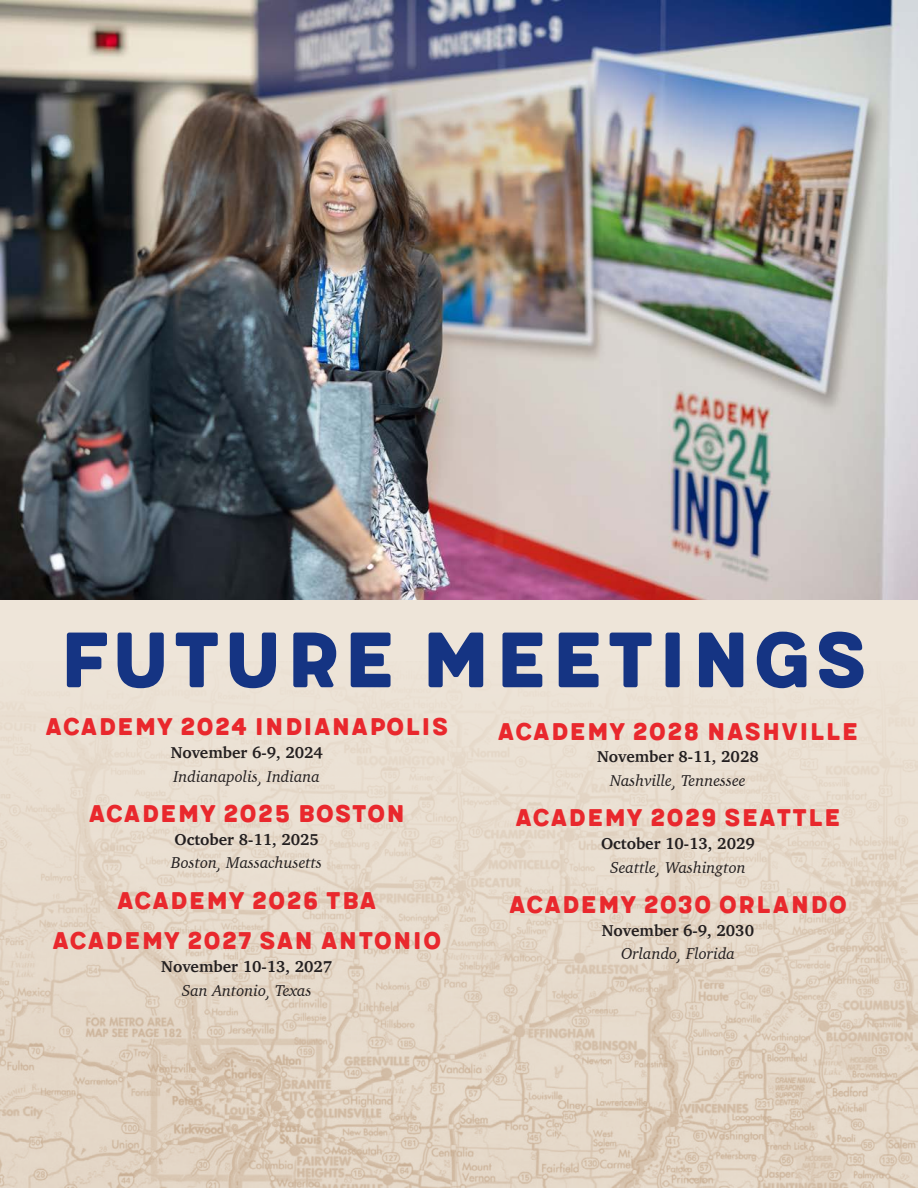
<style>
.page{position:relative;width:918px;height:1188px;background:#eee5d9}
.page>*{position:absolute;margin:0;border:0;box-sizing:border-box;transform-origin:0 0}
.t1{font:96.3px "Meltow San 300";color:#153483}
.t2{font:30px/40.5px "Meltow San 300";color:#e9282d;text-align:center}
.t3{font:italic 16.2px "Charter";color:#231f20}
.t4{font:700 16.2px "Charter";color:#231f20}
</style>
<div class="page">
<img style="left:0;top:698px;width:918px;height:490px">
<img style="left:0;top:0;width:918px;height:600px">
<h1 class="t1" style="left:57px;top:618px;width:813px">Future Meetings</h1>
<p class="t2" style="left:497px;top:714px;width:363px">Academy 2028 Nashville</p>
<p class="t4" style="left:597px;top:746px;width:163px">November 8-11, 2028</p>
<p class="t3" style="left:610px;top:770px;width:137px">Nashville, Tennessee</p>
<p class="t2" style="left:515px;top:801px;width:328px">Academy 2029 Seattle</p>
<p class="t4" style="left:601px;top:833px;width:155px">October 10-13, 2029</p>
<p class="t3" style="left:610px;top:857px;width:137px">Seattle, Washington</p>
<p class="t2" style="left:508px;top:888px;width:341px">Academy 2030 Orlando</p>
<p class="t4" style="left:602px;top:920px;width:154px">November 6-9, 2030</p>
<p class="t3" style="left:621px;top:944px;width:115px">Orlando, Florida</p>
<p class="t2" style="left:45px;top:710px;width:405px">Academy 2024 Indianapolis</p>
<p class="t4" style="left:171px;top:742px;width:154px">November 6-9, 2024</p>
<p class="t3" style="left:174px;top:766px;width:148px">Indianapolis, Indiana</p>
<p class="t2" style="left:88px;top:797px;width:319px">Academy 2025 Boston</p>
<p class="t4" style="left:175px;top:829px;width:146px">October 8-11, 2025</p>
<p class="t3" style="left:171px;top:852px;width:152px">Boston, Massachusetts</p>
<p class="t2" style="left:52px;top:883px;width:391px">Academy 2026 TBA<br>Academy 2027 San Antonio</p>
<p class="t4" style="left:161px;top:956px;width:172px">November 10-13, 2027</p>
<p class="t3" style="left:182px;top:980px;width:131px">San Antonio, Texas</p>
</div>
